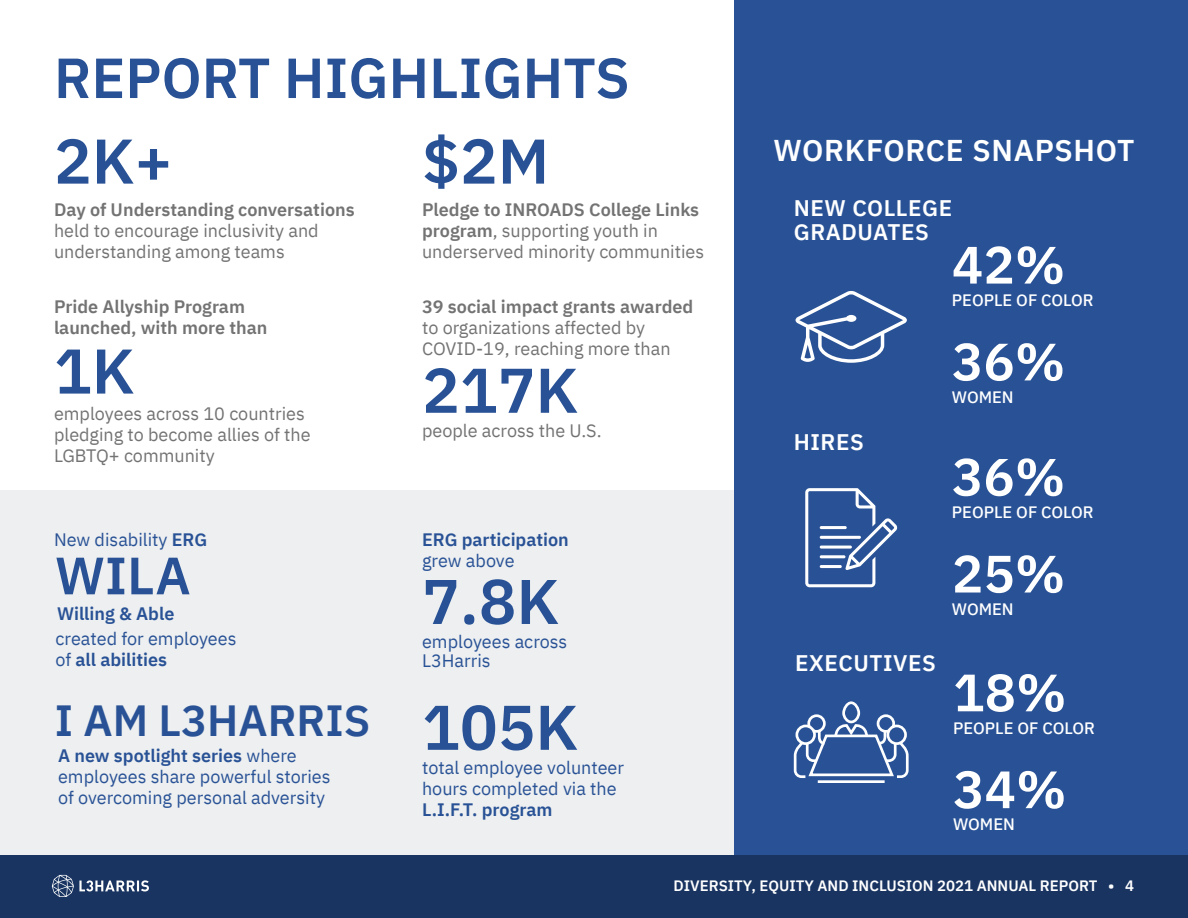
<style>
.page{position:relative;width:1188px;height:918px;background:#fff}
.page>*{position:absolute;margin:0;border:0;box-sizing:border-box;transform-origin:0 0}
.t1{font:600 63px "IBM Plex Sans";color:#295296}
.t2{font:600 56.4px "IBM Plex Sans";color:#295296}
.t3{font:600 52.5px "IBM Plex Sans";color:#fff}
.t4{font:600 52.5px "IBM Plex Sans";color:#295296}
.t5{font:600 43.5px "IBM Plex Sans";color:#295296}
.t6{font:600 30px "IBM Plex Sans";letter-spacing:.025em;color:#fff}
.t7{font:600 22.5px/24px "IBM Plex Sans";letter-spacing:.025em;color:#fff}
.t8{font:18px/21px "IBM Plex Sans";color:#737373}
.t9{font:18px/21px "IBM Plex Sans";color:#295296}
.t10{font:600 18px/21px "IBM Plex Sans";color:#737373}
.t11{font:600 18px "IBM Plex Sans";color:#295296}
.t12{font:500 16.5px "IBM Plex Sans";color:#fff}
.t13{font:600 15px "IBM Plex Sans";color:#fff}
.s1{font-weight:600}
.s2{font-size:63px}
</style>
<div class="page">
<div style="left:0;top:854px;width:1188px;height:64px;background:#193461"></div>
<svg style="left:52px;top:875px;width:97px;height:22px"></svg>
<div style="left:0;top:490px;width:754px;height:364px;background:#edeff0"></div>
<div style="left:734px;top:0;width:454px;height:854px;background:#295296"></div>
<svg style="left:793px;top:701px;width:116px;height:82px"></svg>
<svg style="left:805px;top:488px;width:93px;height:99px"></svg>
<hr style="left:820px;top:526px;width:27px;height:3px;background:#fff;border-radius:2px">
<hr style="left:820px;top:536px;width:41px;height:3px;background:#fff;border-radius:2px">
<hr style="left:820px;top:546px;width:32px;height:3px;background:#fff;border-radius:2px">
<hr style="left:820px;top:555px;width:25px;height:3px;background:#fff;border-radius:2px">
<hr style="left:820px;top:565px;width:22px;height:3px;background:#fff;border-radius:2px">
<svg style="left:796px;top:291px;width:111px;height:72px"></svg>
<h2 class="t2" style="left:54px;top:34px;width:577px">REPORT HIGHLIGHTS</h2>
<h1 class="t1" style="left:54px;top:112px;width:120px">2K+</h1>
<p class="t10" style="left:54px;top:197px;width:302px">Day of Understanding conversations</p>
<p class="t8" style="left:54px;top:218px;width:266px">held to encourage inclusivity and understanding among teams</p>
<p class="t10" style="left:54px;top:295px;width:215px">Pride Allyship Program launched, with more than</p>
<h1 class="t1" style="left:54px;top:322px;width:82px">1K</h1>
<p class="t8" style="left:54px;top:402px;width:258px">employees across 10 countries pledging to become allies of the<br>LGBTQ+ community</p>
<p class="t9" style="left:54px;top:527px;width:155px">New disability <span class="s1">ERG</span></p>
<h3 class="t4" style="left:55px;top:534px;width:137px">WILA</h3>
<p class="t11" style="left:57px;top:599px;width:119px">Willing &amp; Able</p>
<p class="t9" style="left:56px;top:626px;width:182px">created for employees of <span class="s1">all abilities</span></p>
<h1 class="t1" style="left:422px;top:112px;width:129px">$2M</h1>
<p class="t8" style="left:422px;top:197px;width:284px"><span class="s1">Pledge to INROADS College Links program</span>, supporting youth in underserved minority communities</p>
<p class="t10" style="left:422px;top:295px;width:273px">39 social impact grants awarded</p>
<p class="t8" style="left:422px;top:316px;width:250px">to organizations affected by<br>COVID-19, reaching more than</p>
<h1 class="t1" style="left:422px;top:341px;width:158px">217K</h1>
<p class="t8" style="left:422px;top:418px;width:181px">people across the U.S.</p>
<p class="t11" style="left:422px;top:525px;width:148px">ERG participation</p>
<p class="t9" style="left:422px;top:548px;width:94px">grew above</p>
<h1 class="t1" style="left:422px;top:552px;width:139px">7.8K</h1>
<p class="t9" style="left:422px;top:630px;width:147px;line-height:19.5px">employees across<br>L3Harris</p>
<h3 class="t5" style="left:55px;top:686px;width:525px">I AM L3HARRIS <span class="s2">105K</span></h3>
<p class="t9" style="left:422px;top:755px;width:203px">total employee volunteer hours completed via the</p>
<p class="t11" style="left:422px;top:795px;width:132px">L.I.F.T. program</p>
<p class="t9" style="left:58px;top:743px;width:274px"><span class="s1">A new spotlight series</span> where employees share powerful stories of overcoming personal adversity</p>
<h3 class="t6" style="left:773px;top:127px;width:363px">WORKFORCE SNAPSHOT</h3>
<p class="t7" style="left:794px;top:194px;width:160px">NEW COLLEGE<br>GRADUATES</p>
<p class="t7" style="left:794px;top:428px;width:72px">HIRES</p>
<p class="t7" style="left:795px;top:649px;width:142px">EXECUTIVES</p>
<h3 class="t3" style="left:952px;top:224px;width:115px">42%</h3>
<p class="t12" style="left:952px;top:287px;width:143px">PEOPLE OF COLOR</p>
<h3 class="t3" style="left:952px;top:321px;width:115px">36%</h3>
<p class="t12" style="left:952px;top:384px;width:63px">WOMEN</p>
<h3 class="t3" style="left:952px;top:436px;width:115px">36%</h3>
<p class="t12" style="left:952px;top:499px;width:143px">PEOPLE OF COLOR</p>
<h3 class="t3" style="left:952px;top:533px;width:115px">25%</h3>
<p class="t12" style="left:952px;top:596px;width:63px">WOMEN</p>
<h3 class="t3" style="left:953px;top:651px;width:115px">18%</h3>
<p class="t12" style="left:953px;top:715px;width:143px">PEOPLE OF COLOR</p>
<h3 class="t3" style="left:953px;top:748px;width:115px">34%</h3>
<p class="t12" style="left:953px;top:812px;width:63px">WOMEN</p>
<p class="t13" style="left:674px;top:874px;width:462px">DIVERSITY, EQUITY AND INCLUSION 2021 ANNUAL REPORT • 4</p>
</div>
